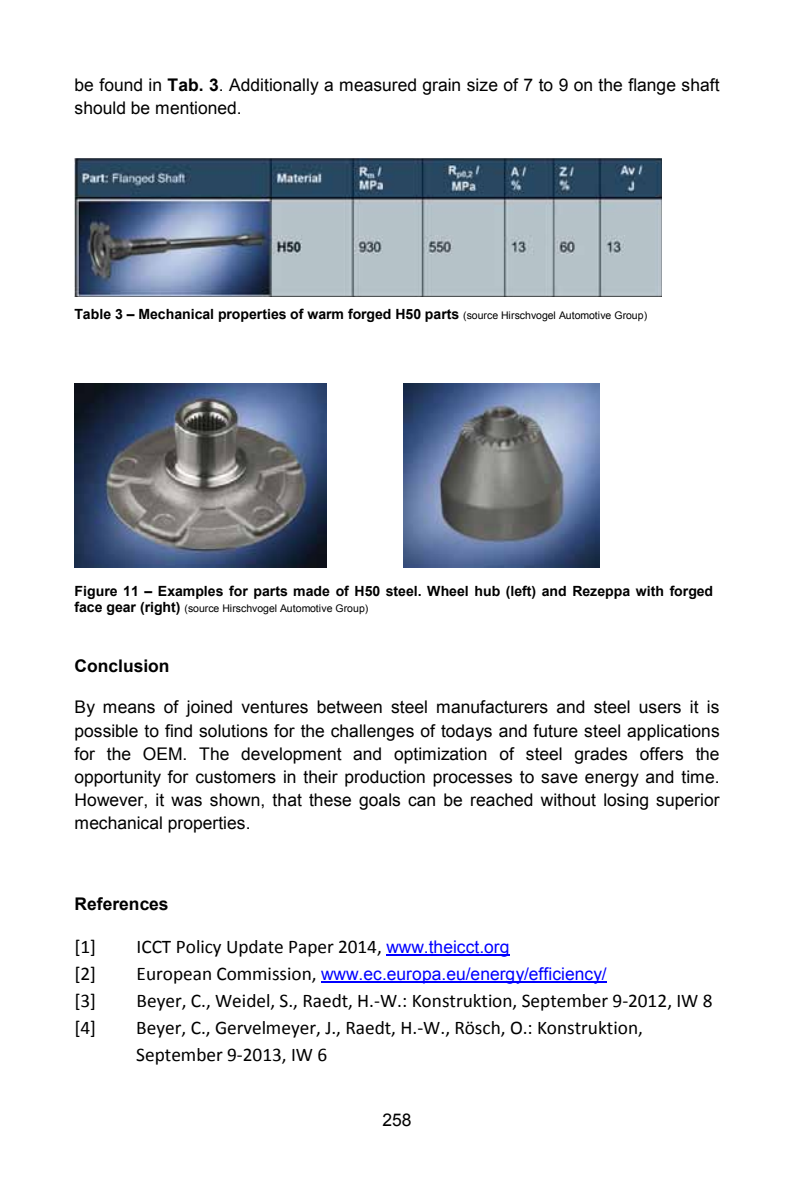
<style>
.page{position:relative;width:794px;height:1191px;background:#fff}
.page>*{position:absolute;margin:0;border:0;box-sizing:border-box;transform-origin:0 0}
.t1{font:19.25px/27.1px "Calibri";color:#000}
.t2{font:17.5px/23.1px "Arial";color:#000}
.t3{font:17.5px "Arial";color:#00f}
.t4{font:700 17.5px "Arial";color:#000}
.t5{font:700 14px "Arial";color:#000}
.t6{font:10.5px "Arial";letter-spacing:.005em;color:#000}
.s1{font-weight:700}
.s2{font-weight:400;font-size:10.5px}
.s3{font-weight:700;font-size:14px}
.s4{font-family:"Arial";font-size:17.5px;color:#00f}
.s5{font-family:"Calibri";font-size:19.25px;color:#000}
</style>
<div class="page">
<hr style="left:386px;top:954px;width:123px;height:2px;background:#00f">
<hr style="left:321px;top:981px;width:286px;height:2px;background:#00f">
<img style="left:74px;top:158px;width:588px;height:138px">
<img style="left:74px;top:383px;width:252px;height:184px">
<img style="left:403px;top:383px;width:196px;height:184px">
<p class="t2" style="left:75px;top:73px;width:646px">be found in <span class="s1">Tab. 3</span>. Additionally a measured grain size of 7 to 9 on the flange shaft should be mentioned.</p>
<p class="t5" style="left:75px;top:305px;width:574px">Table 3 – Mechanical properties of warm forged H50 parts <span class="s2">(source Hirschvogel Automotive Group)</span></p>
<p class="t5" style="left:75px;top:582px;width:640px">Figure 11 – Examples for parts made of H50 steel. Wheel hub (left) and Rezeppa with forged</p>
<p class="t6" style="left:75px;top:601px;width:295px"><span class="s3">face gear (right)</span> (source Hirschvogel Automotive Group)</p>
<p class="t4" style="left:75px;top:654px;width:97px">Conclusion</p>
<p class="t2" style="left:75px;top:695px;width:646px;text-align:justify">By means of joined ventures between steel manufacturers and steel users it is possible to find solutions for the challenges of todays and future steel applications for the OEM. The development and optimization of steel grades offers the opportunity for customers in their production processes to save energy and time.<br>However, it was shown, that these goals can be reached without losing superior mechanical properties.</p>
<p class="t4" style="left:75px;top:892px;width:96px">References</p>
<p class="t1" style="left:75px;top:932px;width:23px">[1]</p>
<p class="t1" style="left:137px;top:932px;width:374px">ICCT Policy Update Paper 2014, <span class="s4">www.theicct.org</span></p>
<p class="t1" style="left:75px;top:960px;width:23px">[2]</p>
<p class="t3" style="left:137px;top:962px;width:471px"><span class="s5">European Commission,</span> www.ec.europa.eu/energy/efficiency/</p>
<p class="t1" style="left:75px;top:986px;width:23px">[3]</p>
<p class="t1" style="left:137px;top:986px;width:577px">Beyer, C., Weidel, S., Raedt, H.-W.: Konstruktion, September 9-2012, IW 8</p>
<p class="t1" style="left:75px;top:1014px;width:23px">[4]</p>
<p class="t1" style="left:136px;top:1014px;width:508px">Beyer, C., Gervelmeyer, J., Raedt, H.-W., Rösch, O.: Konstruktion,<br>September 9-2013, IW 6</p>
<p class="t2" style="left:382px;top:1108px;width:31px">258</p>
</div>
